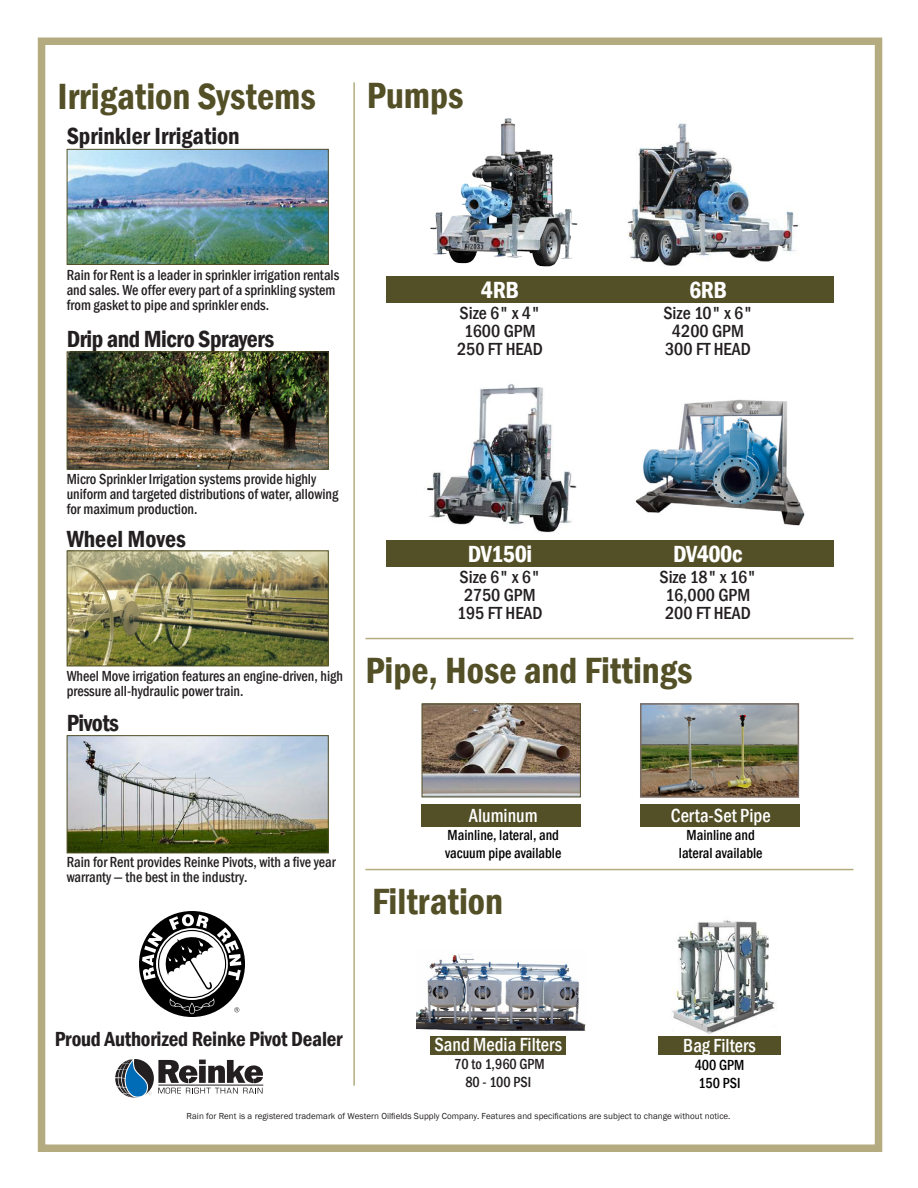
<style>
.page{position:relative;width:918px;height:1188px;background:#fff}
.page>*{position:absolute;margin:0;border:0;box-sizing:border-box;transform-origin:0 0}
.t1{font:600 condensed 37.5px "Franklin Gothic";color:#535027}
.t2{font:600 condensed 24px "Franklin Gothic";color:#231f20}
.t3{font:600 condensed 24px "Franklin Gothic";letter-spacing:-.02em;color:#231f20}
.t4{font:600 condensed 24px "Franklin Gothic";letter-spacing:-.02em;color:#fff}
.t5{font:600 condensed 21px "Franklin Gothic";letter-spacing:-.01em;color:#231f20}
.t6{font:500 condensed 19.5px "Franklin Gothic";color:#fff;scale:.95 1}
.t7{font:500 condensed 18px/18px "Franklin Gothic";color:#231f20;text-align:center}
.t8{font:500 condensed 15px/15px "Franklin Gothic";color:#231f20;scale:.95 1}
.t9{font:500 condensed 15px/18px "Franklin Gothic";color:#020202;scale:.95 1}
.t10{font:9px "Franklin Gothic";letter-spacing:.005em;color:#231f20}
</style>
<div class="page">
<img style="left:672px;top:920px;width:103px;height:114px">
<div style="left:431px;top:1036px;width:135px;height:19px;background:#535027"></div>
<div style="left:658px;top:1036px;width:123px;height:19px;background:#535027"></div>
<div style="left:38px;top:37px;width:844px;height:1115px;border:8px solid #b4ac80"></div>
<hr style="left:353px;top:82px;width:2px;height:1004px;background:#b4ac80">
<hr style="left:365px;top:638px;width:489px;height:1px;background:#b4ac80">
<img style="left:69px;top:151px;width:258px;height:112px">
<div style="left:67px;top:149px;width:262px;height:116px;border:1px solid #535027"></div>
<div style="left:386px;top:276px;width:447px;height:27px;background:#535027"></div>
<div style="left:386px;top:540px;width:447px;height:27px;background:#535027"></div>
<img style="left:627px;top:123px;width:172px;height:143px">
<img style="left:430px;top:118px;width:148px;height:148px">
<img style="left:635px;top:399px;width:170px;height:127px">
<img style="left:427px;top:384px;width:150px;height:149px">
<hr style="left:365px;top:869px;width:489px;height:1px;background:#b4ac80">
<div style="left:422px;top:804px;width:159px;height:22px;background:#535027"></div>
<img style="left:424px;top:706px;width:155px;height:89px">
<div style="left:422px;top:704px;width:159px;height:93px;border:1px solid #535027"></div>
<div style="left:640px;top:804px;width:159px;height:22px;background:#535027"></div>
<img style="left:643px;top:706px;width:153px;height:89px">
<div style="left:640px;top:703px;width:159px;height:95px;border:2px solid #7a6c63"></div>
<img style="left:417px;top:954px;width:169px;height:77px">
<img style="left:69px;top:354px;width:258px;height:114px">
<div style="left:67px;top:352px;width:262px;height:118px;border:1px solid #535027"></div>
<img style="left:69px;top:552px;width:258px;height:112px">
<div style="left:67px;top:550px;width:262px;height:116px;border:1px solid #535027"></div>
<img style="left:69px;top:737px;width:258px;height:114px">
<div style="left:67px;top:735px;width:262px;height:118px;border:1px solid #535027"></div>
<svg style="left:139px;top:911px;width:106px;height:106px"></svg>
<div style="left:115px;top:1059px;width:39px;height:39px;background:#231f20;border-radius:50%"></div>
<svg style="left:115px;top:1059px;width:36px;height:39px"></svg>
<svg style="left:158px;top:1060px;width:105px;height:34px"></svg>
<h1 class="t1" style="left:58px;top:80px;width:260px">Irrigation Systems</h1>
<h2 class="t2" style="left:67px;top:126px;width:174px">Sprinkler Irrigation</h2>
<h1 class="t1" style="left:367px;top:80px;width:98px">Pumps</h1>
<p class="t8" style="left:67px;top:268px;width:289px">Rain for Rent is a leader in sprinkler irrigation rentals and sales. We offer every part of a sprinkling system from gasket to pipe and sprinkler ends.</p>
<h2 class="t3" style="left:67px;top:329px;width:209px">Drip and Micro Sprayers</h2>
<h2 class="t4" style="left:481px;top:280px;width:39px">4RB</h2>
<p class="t7" style="left:457px;top:305px;width:87px">Size 6" x 4"<br>1600 GPM<br>250 FT HEAD</p>
<h2 class="t4" style="left:689px;top:280px;width:39px">6RB</h2>
<p class="t7" style="left:663px;top:305px;width:91px">Size 10" x 6"<br>4200 GPM<br>300 FT HEAD</p>
<p class="t8" style="left:67px;top:472px;width:288px">Micro Sprinkler Irrigation systems provide highly uniform and targeted distributions of water, allowing for maximum production.</p>
<h2 class="t2" style="left:67px;top:529px;width:121px">Wheel Moves</h2>
<p class="t8" style="left:67px;top:670px;width:293px">Wheel Move irrigation features an engine-driven, high pressure all-hydraulic power train.</p>
<h2 class="t2" style="left:67px;top:713px;width:54px">Pivots</h2>
<h2 class="t4" style="left:468px;top:544px;width:66px">DV150i</h2>
<p class="t7" style="left:457px;top:569px;width:87px">Size 6" x 6"<br>2750 GPM<br>195 FT HEAD</p>
<h2 class="t4" style="left:673px;top:544px;width:71px">DV400c</h2>
<p class="t7" style="left:660px;top:569px;width:98px">Size 18" x 16"<br>16,000 GPM<br>200 FT HEAD</p>
<h1 class="t1" style="left:365px;top:655px;width:328px">Pipe, Hose and Fittings</h1>
<p class="t8" style="left:67px;top:855px;width:285px">Rain for Rent provides Reinke Pivots, with a five year warranty — the best in the industry.</p>
<h3 class="t6" style="left:469px;top:807px;width:74px">Aluminum</h3>
<p class="t9" style="left:445px;top:827px;width:124px">Mainline, lateral, and vacuum pipe available</p>
<h1 class="t1" style="left:372px;top:886px;width:133px">Filtration</h1>
<h3 class="t6" style="left:671px;top:807px;width:106px">Certa-Set Pipe</h3>
<p class="t9" style="left:679px;top:827px;width:90px;text-align:center">Mainline and lateral available</p>
<h3 class="t5" style="left:55px;top:1030px;width:290px">Proud Authorized Reinke Pivot Dealer</h3>
<h3 class="t6" style="left:435px;top:1036px;width:136px">Sand Media Filters</h3>
<p class="t8" style="left:454px;top:1055px;width:97px;line-height:18px;text-align:center">70 to 1,960 GPM<br>80 - 100 PSI</p>
<h3 class="t6" style="left:683px;top:1037px;width:78px">Bag Filters</h3>
<p class="t9" style="left:695px;top:1056px;width:54px">400 GPM<br>150 PSI</p>
<p class="t10" style="left:187px;top:1111px;width:545px">Rain for Rent is a registered trademark of Western Oilfields Supply Company. Features and specifications are subject to change without notice.</p>
</div>
